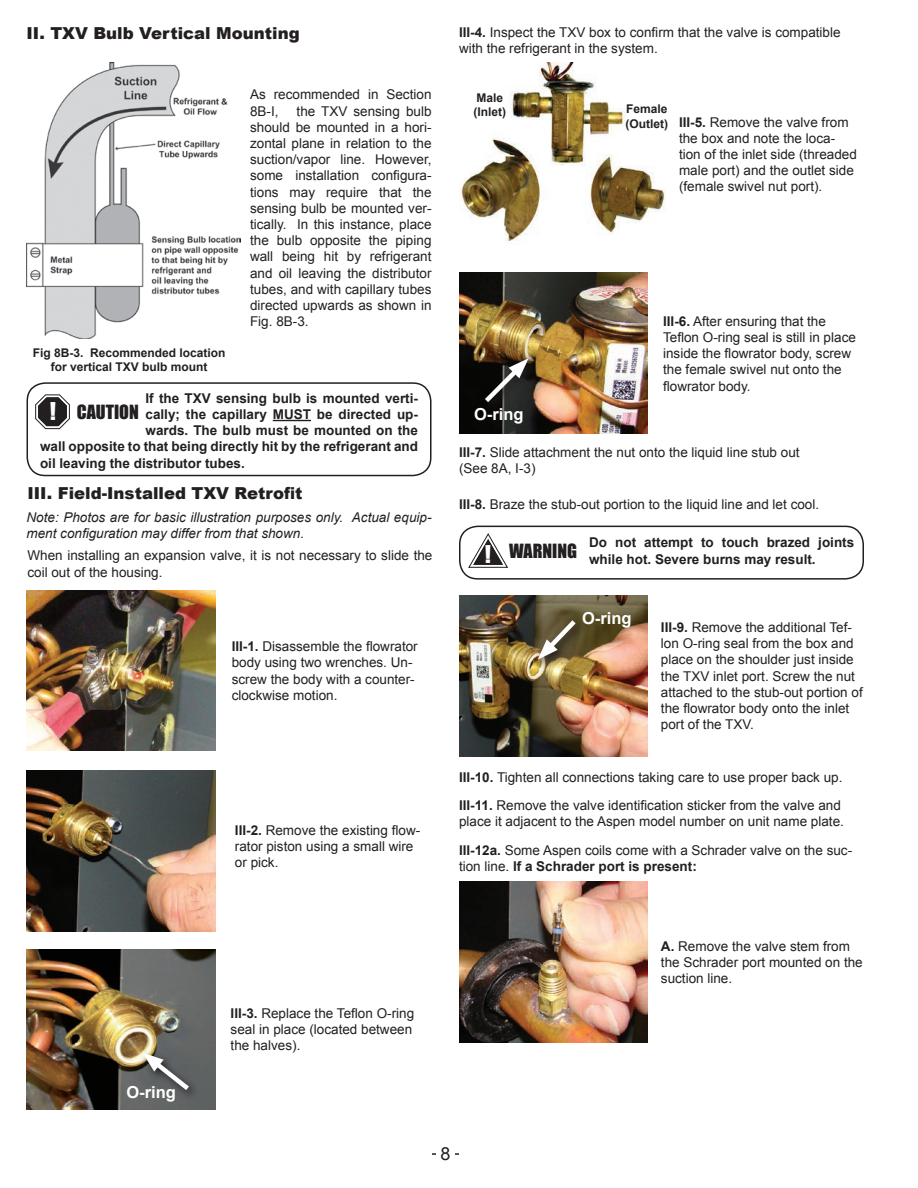
<style>
.page{position:relative;width:918px;height:1188px;background:#fff}
.page>*{position:absolute;margin:0;border:0;box-sizing:border-box;transform-origin:0 0}
.t1{font:18px "Impact";color:#231f20}
.t2{font:18px "Arial";color:#231f20}
.t3{font:900 16.5px "Arial";color:#231f20}
.t4{font:700 16.5px "Arial";color:#fff}
.t5{font:13.5px/16.2px "Arial";color:#231f20}
.t6{font:700 13.5px/16.2px "Arial";color:#231f20}
.t7{font:italic 13.5px/16.2px "Arial";color:#231f20}
.t8{font:700 12px/14.4px "Arial";color:#231f20;text-align:center}
.s1{font-size:22.5px;color:#fff}
.s2{font-weight:700}
.s3{font-weight:700;font-size:12px}
.s4{font-family:"Impact";font-weight:400;font-size:22.5px;color:#fff}
</style>
<div class="page">
<hr style="left:432px;top:1153px;width:27px;height:2px;background:#231f20">
<div style="left:437px;top:1146px;width:18px;height:15px;background:#fff"></div>
<hr style="left:273px;top:420px;width:38px;height:1px;background:#231f20">
<div style="left:27px;top:382px;width:405px;height:94px;border:2px solid #231f20;border-radius:18px"></div>
<svg style="left:35px;top:394px;width:35px;height:36px"></svg>
<div style="left:38px;top:397px;width:29px;height:29px;border:3px solid #231f20;border-radius:8px"></div>
<img style="left:27px;top:63px;width:213px;height:275px">
<img style="left:27px;top:949px;width:189px;height:161px">
<svg style="left:139px;top:1049px;width:61px;height:52px"></svg>
<svg style="left:143px;top:1053px;width:51px;height:42px;background:#737575"></svg>
<img style="left:27px;top:771px;width:189px;height:160px">
<img style="left:27px;top:590px;width:189px;height:161px">
<img style="left:461px;top:62px;width:205px;height:179px">
<div style="left:459px;top:526px;width:405px;height:54px;border:2px solid #231f20;border-radius:18px"></div>
<svg style="left:468px;top:533px;width:40px;height:35px"></svg>
<img style="left:459px;top:273px;width:189px;height:161px">
<svg style="left:482px;top:355px;width:57px;height:58px"></svg>
<svg style="left:480px;top:358px;width:49px;height:49px;background:#3c3b38"></svg>
<img style="left:459px;top:595px;width:189px;height:161px">
<svg style="left:534px;top:617px;width:52px;height:53px"></svg>
<svg style="left:538px;top:615px;width:42px;height:45px;background:#766c53"></svg>
<img style="left:459px;top:882px;width:189px;height:160px">
<p class="t3" style="left:27px;top:21px;width:275px">II. TXV Bulb Vertical Mounting</p>
<p class="t8" style="left:33px;top:346px;width:194px">Fig 8B-3. Recommended location for vertical TXV bulb mount</p>
<p class="t5" style="left:250px;top:86px;width:183px">As recommended in Section<br>8B-I,</p>
<p class="t5" style="left:250px;top:103px;width:183px;text-align:justify;text-indent:47px">the TXV sensing bulb should be mounted in a hori&shy;zontal plane in relation to the suction/vapor line. However, some installation configura&shy;tions may require that the sensing bulb be mounted ver&shy;tically. In this instance, place the bulb opposite the piping wall being hit by refrigerant and oil leaving the distributor tubes, and with capillary tubes directed upwards as shown in Fig. 8B-3.</p>
<p class="t6" style="left:146px;top:390px;width:274px">If the TXV sensing bulb is mounted verti-</p>
<p class="t6" style="left:146px;top:406px;width:274px">cally; the capillary MUST be directed up-</p>
<p class="t6" style="left:146px;top:423px;width:274px">wards. The bulb must be mounted on the</p>
<p class="t6" style="left:40px;top:439px;width:380px">wall opposite to that being directly hit by the refrigerant and</p>
<p class="t6" style="left:40px;top:455px;width:206px">oil leaving the distributor tubes.</p>
<p class="t1" style="left:50px;top:398px;width:91px"><span class="s1">!</span> CAUTION</p>
<p class="t3" style="left:27px;top:481px;width:276px">III. Field-Installed TXV Retrofit</p>
<p class="t7" style="left:27px;top:509px;width:407px">Note: Photos are for basic illustration purposes only. Actual equip&shy;ment configuration may differ from that shown.</p>
<p class="t5" style="left:27px;top:547px;width:406px">When installing an expansion valve, it is not necessary to slide the coil out of the housing.</p>
<p class="t5" style="left:232px;top:638px;width:188px"><span class="s2">III-1.</span> Disassemble the flowrator body using two wrenches. Un&shy;screw the body with a counter&shy;clockwise motion.</p>
<p class="t5" style="left:235px;top:822px;width:187px"><span class="s2">III-2.</span> Remove the existing flow&shy;rator piston using a small wire or pick.</p>
<p class="t5" style="left:459px;top:24px;width:383px"><span class="s2">III-4.</span> Inspect the TXV box to confirm that the valve is compatible with the refrigerant in the system.</p>
<p class="t8" style="left:473px;top:91px;width:34px;text-align:left">Male (Inlet)</p>
<p class="t8" style="left:626px;top:102px;width:43px">Female</p>
<p class="t5" style="left:679px;top:114px;width:179px;text-indent:-53px"><span class="s3">(Outlet)</span> <span class="s2">III-5.</span> Remove the valve from the box and note the loca&shy;tion of the inlet side (threaded male port) and the outlet side (female swivel nut port).</p>
<p class="t4" style="left:474px;top:403px;width:51px">O-ring</p>
<p class="t5" style="left:663px;top:313px;width:194px"><span class="s2">III-6.</span> After ensuring that the<br>Teflon O-ring seal is still in place inside the flowrator body, screw the female swivel nut onto the flowrator body.</p>
<p class="t5" style="left:459px;top:444px;width:342px"><span class="s2">III-7.</span> Slide attachment the nut onto the liquid line stub out (See 8A, I-3)</p>
<p class="t5" style="left:459px;top:496px;width:362px"><span class="s2">III-8.</span> Braze the stub-out portion to the liquid line and let cool.</p>
<p class="t6" style="left:485px;top:535px;width:371px;text-indent:104px">Do not attempt to touch brazed joints <span class="s4">!</span> <sup>WARNING</sup> while hot. Severe burns may result.</p>
<p class="t4" style="left:582px;top:606px;width:51px">O-ring</p>
<p class="t5" style="left:661px;top:619px;width:203px"><span class="s2">III-9.</span> Remove the additional Tef&shy;lon O-ring seal from the box and place on the shoulder just inside the TXV inlet port. Screw the nut attached to the stub-out portion of the flowrator body onto the inlet port of the TXV.</p>
<p class="t5" style="left:459px;top:769px;width:385px"><span class="s2">III-10.</span> Tighten all connections taking care to use proper back up.</p>
<p class="t5" style="left:459px;top:797px;width:386px"><span class="s2">III-11.</span> Remove the valve identification sticker from the valve and place it adjacent to the Aspen model number on unit name plate.</p>
<p class="t5" style="left:459px;top:842px;width:395px"><span class="s2">III-12a.</span> Some Aspen coils come with a Schrader valve on the suc&shy;tion line. <span class="s2">If a Schrader port is present:</span></p>
<p class="t4" style="left:126px;top:1081px;width:51px">O-ring</p>
<p class="t5" style="left:231px;top:1005px;width:185px"><span class="s2">III-3.</span> Replace the Teflon O-ring seal in place (located between the halves).</p>
<p class="t2" style="left:440px;top:1141px;width:12px">8</p>
<p class="t5" style="left:661px;top:938px;width:203px"><span class="s2">A.</span> Remove the valve stem from the Schrader port mounted on the suction line.</p>
</div>
